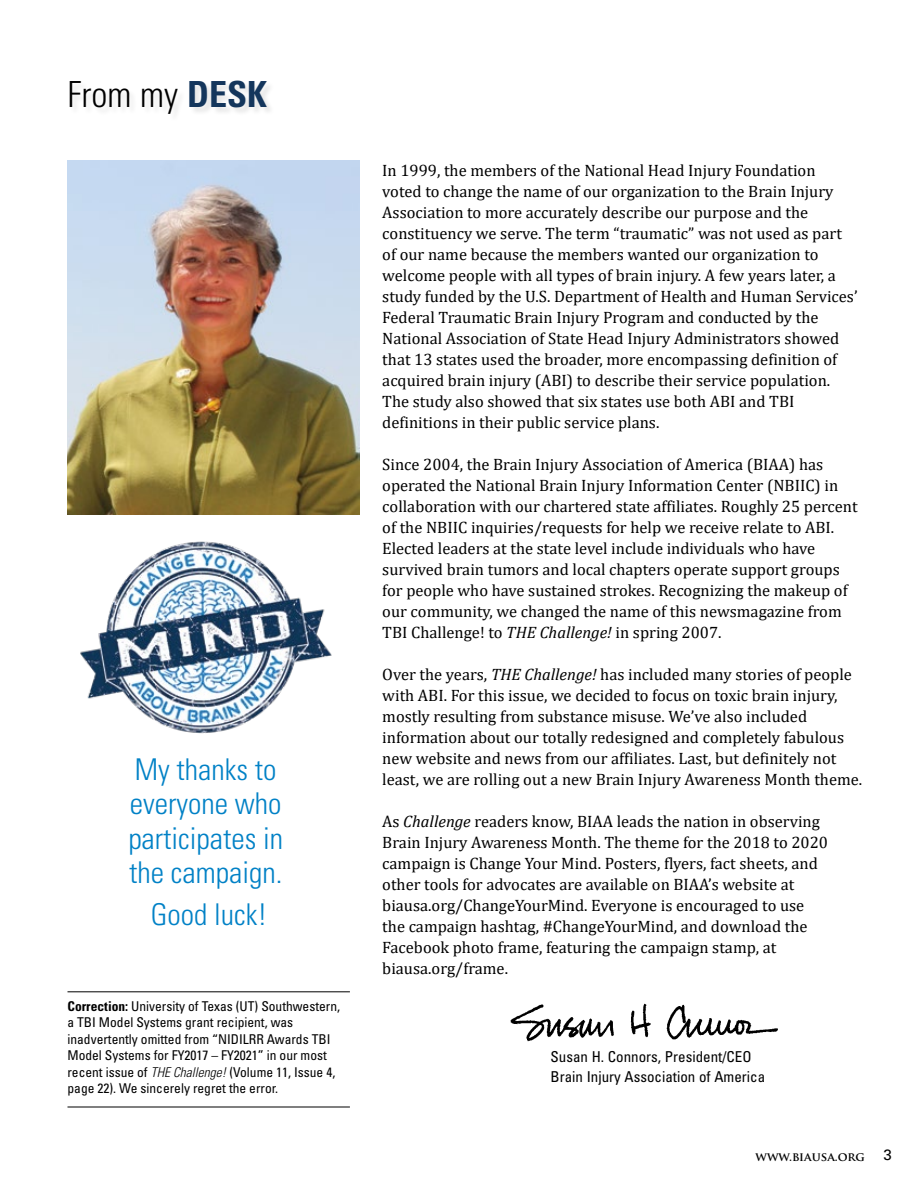
<style>
.page{position:relative;width:918px;height:1188px;background:#fff}
.page>*{position:absolute;margin:0;border:0;box-sizing:border-box;transform-origin:0 0}
.t1{font:300 condensed 36px "Univers LT Std";color:#000}
.t2{font:300 condensed 30px/34.5px "Univers LT Std";color:#0081c6}
.t3{font:16.5px/21px "Cambria";color:#000}
.t4{font:condensed 15px/19.5px "Univers LT Std";color:#000}
.t5{font:condensed 13.5px/16.5px "Univers LT Std";color:#000}
.t6{font:700 12px "Trajan Pro";color:#000}
.s1{font-weight:700;color:#14365c}
.s2{font-weight:700}
.s3{font-weight:300;font-style:italic}
.s4{font-style:italic}
.s5{font-family:"Univers LT Std";font-weight:400;font-size:15px}
</style>
<div class="page">
<img style="left:80px;top:541px;width:252px;height:193px">
<div style="left:69px;top:80px;width:206px;height:43px;background:#000;opacity:.1"></div>
<img style="left:68px;top:161px;width:291px;height:353px">
<img style="left:510px;top:1003px;width:268px;height:39px">
<hr style="left:68px;top:991px;width:282px;height:1px;background:#000">
<hr style="left:68px;top:1107px;width:282px;height:1px;background:#000">
<h1 class="t1" style="left:68px;top:73px;width:201px">From my <span class="s1">DESK</span></h1>
<h2 class="t2" style="left:128px;top:752px;width:156px">My thanks to everyone who participates in the campaign.</h2>
<h2 class="t2" style="left:151px;top:898px;width:118px">Good luck!</h2>
<p class="t5" style="left:68px;top:998px;width:274px"><span class="s2">Correction:</span> University of Texas (UT) Southwestern, a TBI Model Systems grant recipient, was inadvertently omitted from “NIDILRR Awards TBI Model Systems for FY2017 – FY2021” in our most recent issue of <span class="s3">THE Challenge!</span> (Volume 11, Issue 4, page 22). We sincerely regret the error.</p>
<p class="t3" style="left:382px;top:160px;width:477px">In 1999, the members of the National Head Injury Foundation voted to change the name of our organization to the Brain Injury Association to more accurately describe our purpose and the constituency we serve. The term “traumatic” was not used as part of our name because the members wanted our organization to welcome people with all types of brain injury. A few years later, a study funded by the U.S. Department of Health and Human Services’ Federal Traumatic Brain Injury Program and conducted by the National Association of State Head Injury Administrators showed that 13 states used the broader, more encompassing definition of acquired brain injury (ABI) to describe their service population.<br>The study also showed that six states use both ABI and TBI definitions in their public service plans.</p>
<p class="t3" style="left:382px;top:454px;width:477px">Since 2004, the Brain Injury Association of America (BIAA) has operated the National Brain Injury Information Center (NBIIC) in collaboration with our chartered state affiliates. Roughly 25 percent of the NBIIC inquiries/requests for help we receive relate to ABI.<br>Elected leaders at the state level include individuals who have survived brain tumors and local chapters operate support groups for people who have sustained strokes. Recognizing the makeup of our community, we changed the name of this newsmagazine from TBI Challenge! to <span class="s4">THE Challenge!</span> in spring 2007.</p>
<p class="t3" style="left:382px;top:664px;width:481px">Over the years, <span class="s4">THE Challenge!</span> has included many stories of people with ABI. For this issue, we decided to focus on toxic brain injury, mostly resulting from substance misuse. We’ve also included information about our totally redesigned and completely fabulous new website and news from our affiliates. Last, but definitely not least, we are rolling out a new Brain Injury Awareness Month theme.</p>
<p class="t3" style="left:382px;top:811px;width:447px">As <span class="s4">Challenge</span> readers know, BIAA leads the nation in observing Brain Injury Awareness Month. The theme for the 2018 to 2020 campaign is Change Your Mind. Posters, flyers, fact sheets, and other tools for advocates are available on BIAA’s website at biausa.org/ChangeYourMind. Everyone is encouraged to use the campaign hashtag, #ChangeYourMind, and download the Facebook photo frame, featuring the campaign stamp, at biausa.org/frame.</p>
<p class="t4" style="left:551px;top:1047px;width:216px">Susan H. Connors, President/CEO<br>Brain Injury Association of America</p>
<p class="t6" style="left:756px;top:1149px;width:138px">WWW.BIAUSA.ORG <span class="s5">3</span></p>
</div>
